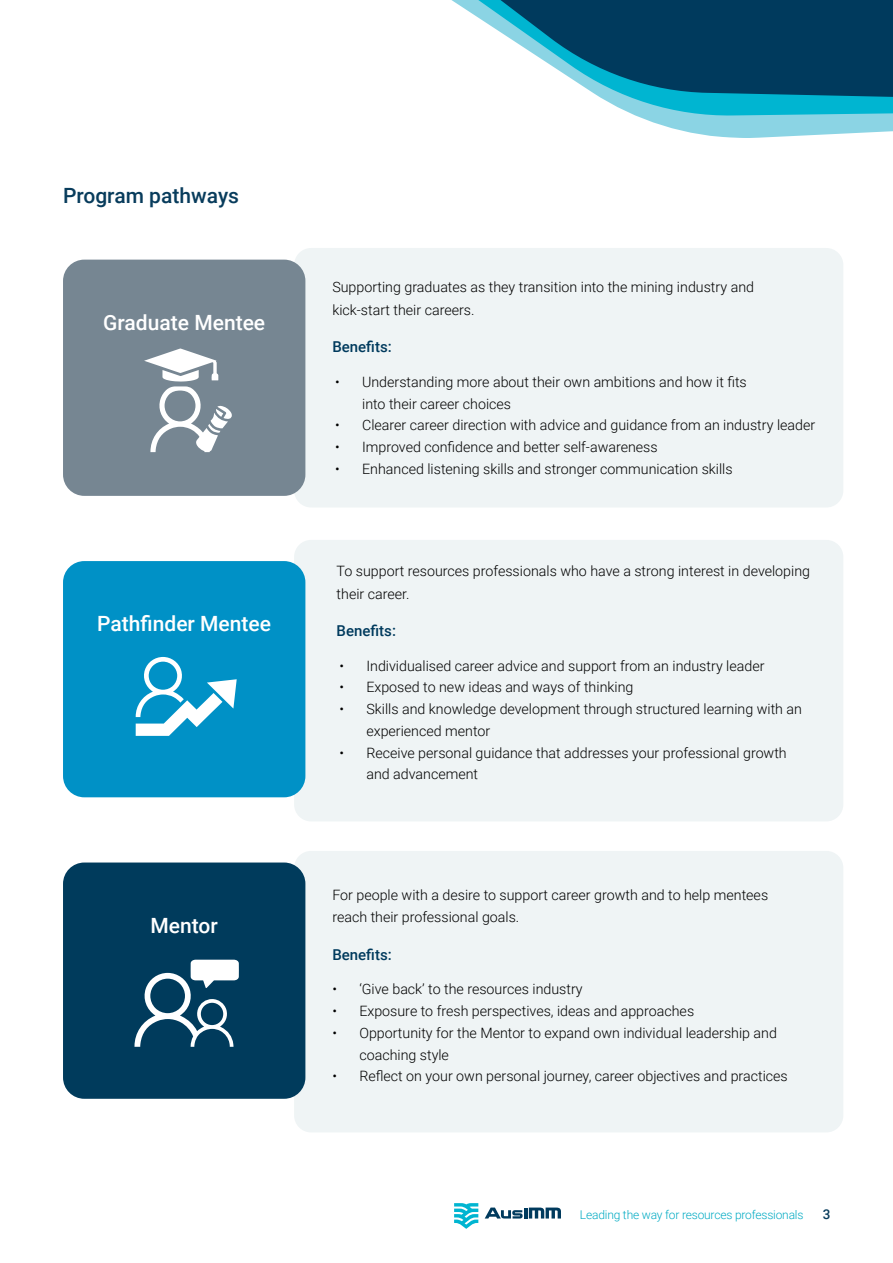
<style>
.page{position:relative;width:893px;height:1263px;background:#fff}
.page>*{position:absolute;margin:0;border:0;box-sizing:border-box;transform-origin:0 0}
.t1{font:500 21px "Roboto";color:#fff}
.t2{font:500 21px "Roboto";color:#083c5c}
.t3{font:500 15px "Roboto";color:#003a5d}
.t4{font:300 14.25px/21.8px "Roboto";color:#000}
.t5{font:500 13.5px "Roboto";color:#083c5c}
.t6{font:300 12px "Roboto";letter-spacing:-.015em;color:#00aac3}
</style>
<div class="page">
<svg style="left:485px;top:1207px;width:76px;height:11px"></svg>
<svg style="left:454px;top:1203px;width:24px;height:26px"></svg>
<svg style="left:637px;top:116px;width:256px;height:22px;fill:#8bd4e4"></svg>
<svg style="left:608px;top:102px;width:285px;height:14px;background:#2ec0d7"></svg>
<svg style="left:451px;top:0;width:442px;height:102px;fill:#003a5d"></svg>
<div style="left:294px;top:851px;width:549px;height:281px;background:#eff4f5;border-radius:17px"></div>
<div style="left:63px;top:862px;width:242px;height:237px;background:#003b5c;border-radius:21px"></div>
<svg style="left:134px;top:960px;width:105px;height:87px"></svg>
<div style="left:294px;top:540px;width:549px;height:281px;background:#eff4f5;border-radius:17px"></div>
<div style="left:63px;top:561px;width:242px;height:236px;background:#0091c6;border-radius:21px"></div>
<svg style="left:136px;top:657px;width:101px;height:79px"></svg>
<div style="left:294px;top:248px;width:549px;height:259px;background:#eff4f5;border-radius:17px"></div>
<div style="left:63px;top:260px;width:242px;height:236px;background:#768692;border-radius:21px"></div>
<svg style="left:144px;top:348px;width:88px;height:104px"></svg>
<h1 class="t2" style="left:63px;top:181px;width:178px">Program pathways</h1>
<h1 class="t1" style="left:103px;top:307px;width:163px">Graduate Mentee</h1>
<h1 class="t1" style="left:97px;top:609px;width:175px">Pathfinder Mentee</h1>
<h1 class="t1" style="left:151px;top:910px;width:69px">Mentor</h1>
<p class="t4" style="left:332px;top:276px;width:423px;line-height:22.5px">Supporting graduates as they transition into the mining industry and kick-start their careers.</p>
<p class="t3" style="left:332px;top:336px;width:61px">Benefits:</p>
<p class="t4" style="left:362px;top:370px;width:386px;text-indent:-27px">• Understanding more about their own ambitions and how it fits into their career choices</p>
<p class="t4" style="left:335px;top:414px;width:482px">• Clearer career direction with advice and guidance from an industry leader</p>
<p class="t4" style="left:335px;top:436px;width:324px">• Improved confidence and better self-awareness</p>
<p class="t4" style="left:335px;top:457px;width:399px">• Enhanced listening skills and stronger communication skills</p>
<p class="t4" style="left:337px;top:559px;width:475px;line-height:22.5px">To support resources professionals who have a strong interest in developing their career.</p>
<p class="t3" style="left:337px;top:620px;width:61px">Benefits:</p>
<p class="t4" style="left:339px;top:654px;width:427px">• Individualised career advice and support from an industry leader</p>
<p class="t4" style="left:339px;top:676px;width:295px">• Exposed to new ideas and ways of thinking</p>
<p class="t4" style="left:366px;top:697px;width:437px;text-indent:-27px">• Skills and knowledge development through structured learning with an experienced mentor</p>
<p class="t4" style="left:366px;top:741px;width:422px;text-indent:-27px">• Receive personal guidance that addresses your professional growth and advancement</p>
<p class="t4" style="left:332px;top:883px;width:437px;line-height:22.5px">For people with a desire to support career growth and to help mentees reach their professional goals.</p>
<p class="t3" style="left:332px;top:944px;width:61px">Benefits:</p>
<p class="t4" style="left:332px;top:978px;width:252px">• ‘Give back’ to the resources industry</p>
<p class="t4" style="left:332px;top:999px;width:363px">• Exposure to fresh perspectives, ideas and approaches</p>
<p class="t4" style="left:359px;top:1021px;width:419px;text-indent:-27px">• Opportunity for the Mentor to expand own individual leadership and coaching style</p>
<p class="t4" style="left:332px;top:1065px;width:457px">• Reflect on your own personal journey, career objectives and practices</p>
<p class="t6" style="left:580px;top:1206px;width:225px">Leading the way for resources professionals</p>
<p class="t5" style="left:823px;top:1205px;width:9px">3</p>
</div>
